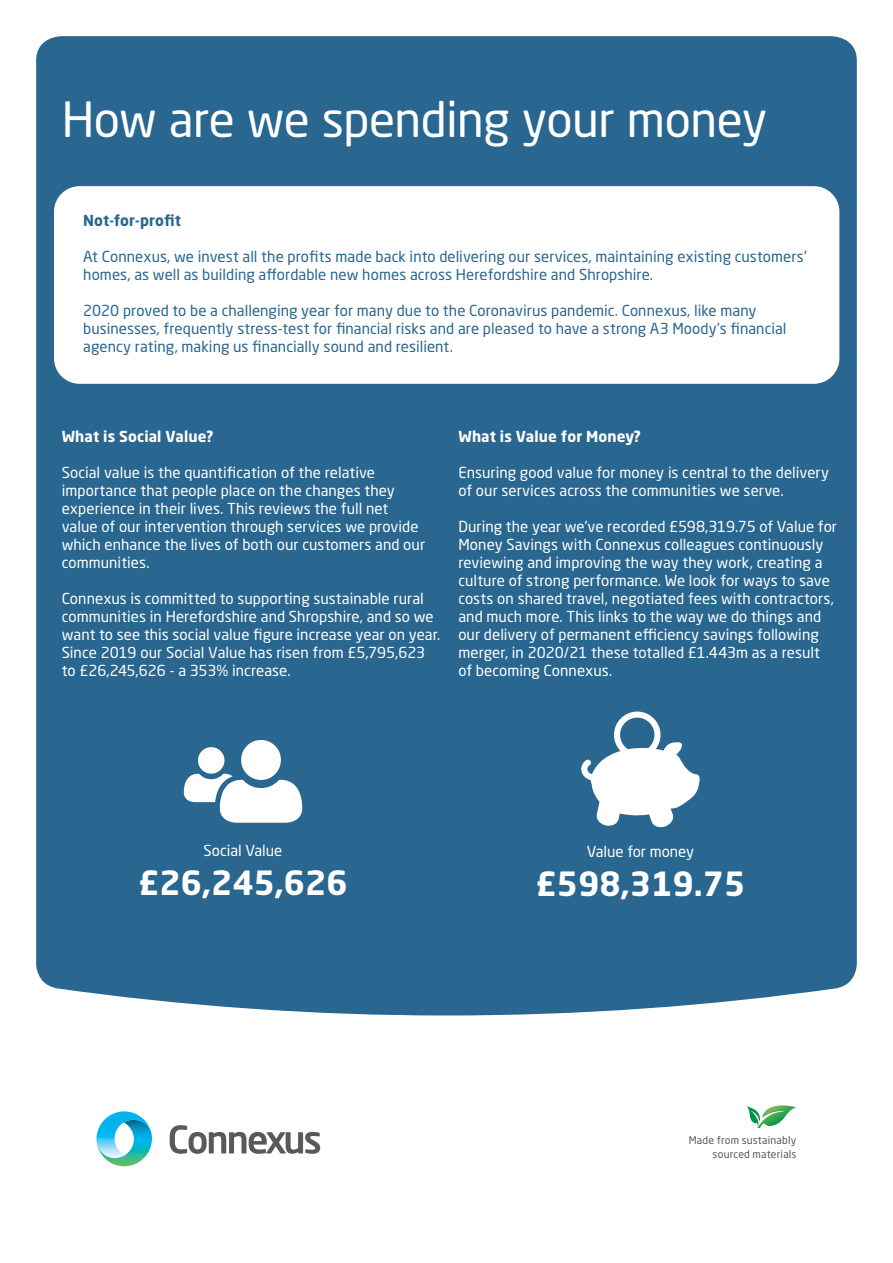
<style>
.page{position:relative;width:893px;height:1263px;background:#fff}
.page>*{position:absolute;margin:0;border:0;box-sizing:border-box;transform-origin:0 0}
.t1{font:48px "Neo Sans Std";letter-spacing:-.015em;color:#fff}
.t2{font:700 33px "Neo Sans Std";color:#fff}
.t3{font:15px/18px "Neo Sans Std";letter-spacing:.005em;color:#fff}
.t4{font:15px/18px "Neo Sans Std";letter-spacing:.005em;color:#296690}
.t5{font:700 15px "Neo Sans Std";letter-spacing:.01em;color:#fff}
.t6{font:700 15px "Neo Sans Std";letter-spacing:.01em;color:#296690}
.t7{font:10.5px "Neo Sans Std";letter-spacing:.015em;color:#58595b}
</style>
<div class="page">
<div style="left:36px;top:36px;width:821px;height:979px;background:#296690"></div>
<svg style="left:747px;top:1105px;width:49px;height:23px"></svg>
<svg style="left:170px;top:1125px;width:150px;height:29px"></svg>
<svg style="left:96px;top:1111px;width:56px;height:55px"></svg>
<div style="left:54px;top:186px;width:785px;height:198px;background:#fff;border-radius:26px"></div>
<svg style="left:581px;top:711px;width:120px;height:117px"></svg>
<svg style="left:184px;top:740px;width:118px;height:83px"></svg>
<p class="t1" style="left:62px;top:90px;width:707px">How are we spending your money</p>
<p class="t6" style="left:83px;top:211px;width:100px">Not-for-profit</p>
<p class="t4" style="left:83px;top:247px;width:725px">At Connexus, we invest all the profits made back into delivering our services, maintaining existing customers’ homes, as well as building affordable new homes across Herefordshire and Shropshire.</p>
<p class="t4" style="left:83px;top:301px;width:705px">2020 proved to be a challenging year for many due to the Coronavirus pandemic. Connexus, like many businesses, frequently stress-test for financial risks and are pleased to have a strong A3 Moody’s financial agency rating, making us financially sound and resilient.</p>
<p class="t5" style="left:62px;top:426px;width:153px">What is Social Value?</p>
<p class="t3" style="left:62px;top:463px;width:365px">Social value is the quantification of the relative importance that people place on the changes they experience in their lives. This reviews the full net value of our intervention through services we provide which enhance the lives of both our customers and our communities.</p>
<p class="t3" style="left:62px;top:589px;width:380px">Connexus is committed to supporting sustainable rural communities in Herefordshire and Shropshire, and so we want to see this social value figure increase year on year.</p>
<p class="t3" style="left:62px;top:643px;width:365px">Since 2019 our Social Value has risen from £5,795,623 to £26,245,626 - a 353% increase.</p>
<p class="t5" style="left:458px;top:426px;width:184px">What is Value for Money?</p>
<p class="t3" style="left:458px;top:463px;width:372px">Ensuring good value for money is central to the delivery of our services across the communities we serve.</p>
<p class="t3" style="left:458px;top:517px;width:380px">During the year we’ve recorded £598,319.75 of Value for Money Savings with Connexus colleagues continuously reviewing and improving the way they work, creating a culture of strong performance. We look for ways to save costs on shared travel, negotiated fees with contractors, and much more. This links to the way we do things and our delivery of permanent efficiency savings following merger, in 2020/21 these totalled £1.443m as a result of becoming Connexus.</p>
<p class="t3" style="left:204px;top:841px;width:80px">Social Value</p>
<p class="t2" style="left:138px;top:862px;width:211px">£26,245,626</p>
<p class="t3" style="left:587px;top:842px;width:109px">Value for money</p>
<p class="t2" style="left:536px;top:863px;width:211px">£598,319.75</p>
<p class="t7" style="left:689px;top:1134px;width:109px">Made from sustainably</p>
<p class="t7" style="left:713px;top:1147px;width:85px">sourced materials</p>
</div>
